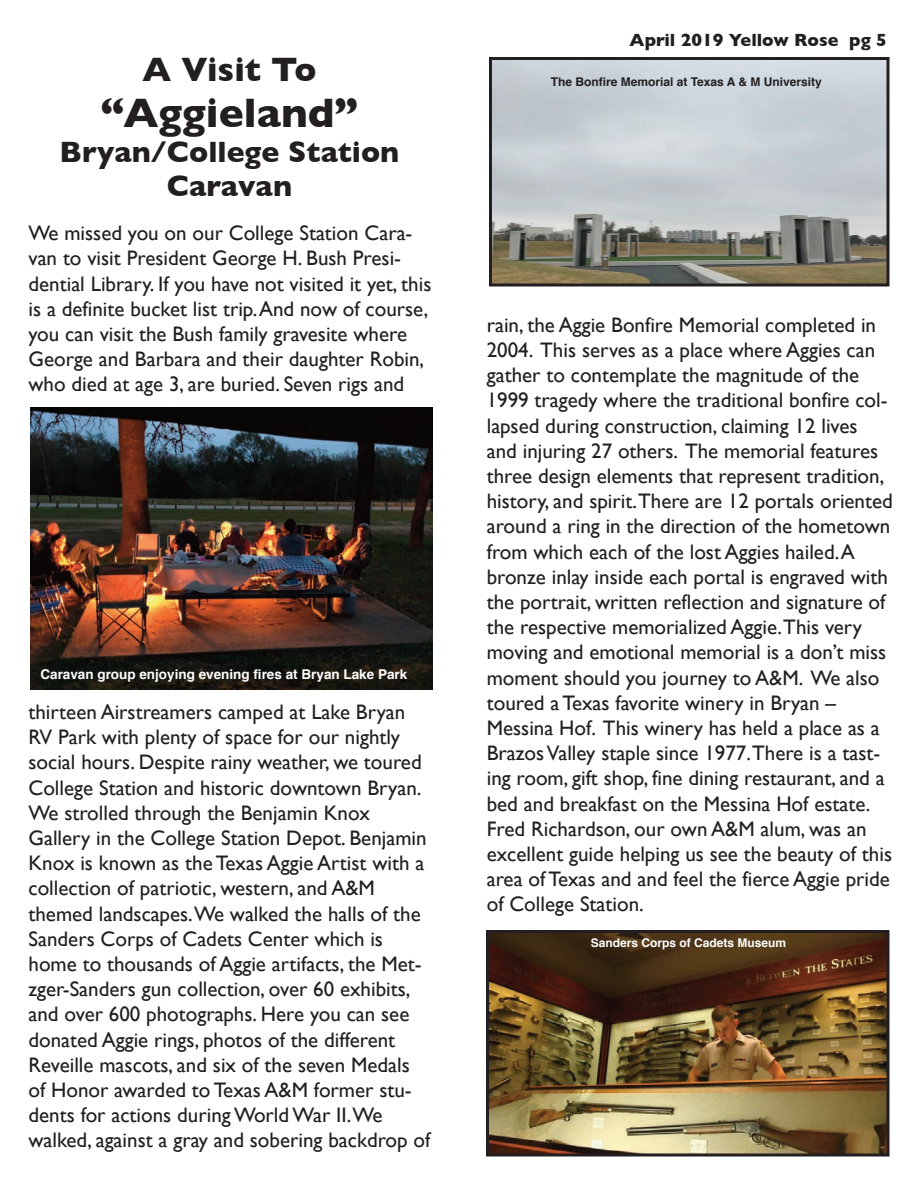
<style>
.page{position:relative;width:918px;height:1188px;background:#fff}
.page>*{position:absolute;margin:0;border:0;box-sizing:border-box;transform-origin:0 0}
.t1{font:700 42px "Gill Sans";color:#231f20}
.t2{font:700 34.5px "Gill Sans";color:#231f20}
.t3{font:700 30px/34.5px "Gill Sans";color:#231f20;text-align:center}
.t4{font:21px/25.2px "Gill Sans";color:#231f20}
.t5{font:700 18px "Gill Sans";color:#231f20}
.t6{font:700 13.5px "Helvetica";color:#fff}
.t7{font:700 12px "Helvetica";color:#231f20}
.t8{font:700 12px "Helvetica";color:#fff}
</style>
<div class="page">
<img style="left:493px;top:61px;width:393px;height:221px">
<div style="left:489px;top:57px;width:401px;height:229px;border:3px solid #231f20"></div>
<img style="left:30px;top:407px;width:402px;height:283px">
<img style="left:490px;top:934px;width:396px;height:218px">
<div style="left:486px;top:930px;width:404px;height:226px;border:3px solid #231f20"></div>
<h2 class="t2" style="left:143px;top:49px;width:175px">A Visit To</h2>
<h1 class="t1" style="left:101px;top:88px;width:259px">“Aggieland”</h1>
<h3 class="t3" style="left:60px;top:134px;width:341px">Bryan/College Station<br>Caravan</h3>
<p class="t4" style="left:28px;top:220px;width:404px">We missed you on our College Station Cara&shy;van to visit President George H. Bush Presi&shy;dential Library. If you have not visited it yet, this is a definite bucket list trip. And now of course, you can visit the Bush family gravesite where George and Barbara and their daughter Robin, who died at age 3, are buried. Seven rigs and</p>
<p class="t6" style="left:40px;top:669px;width:368px">Caravan group enjoying evening fires at Bryan Lake Park</p>
<p class="t4" style="left:28px;top:699px;width:403px">thirteen Airstreamers camped at Lake Bryan RV Park with plenty of space for our nightly social hours. Despite rainy weather, we toured College Station and historic downtown Bryan.<br>We strolled through the Benjamin Knox Gallery in the College Station Depot. Benjamin Knox is known as the Texas Aggie Artist with a collection of patriotic, western, and A&amp;M themed landscapes.We walked the halls of the Sanders Corps of Cadets Center which is home to thousands of Aggie artifacts, the Met&shy;zger-Sanders gun collection, over 60 exhibits, and over 600 photographs. Here you can see donated Aggie rings, photos of the different Reveille mascots, and six of the seven Medals of Honor awarded to Texas A&amp;M former stu&shy;dents for actions during World War II.We walked, against a gray and sobering backdrop of</p>
<p class="t5" style="left:630px;top:30px;width:259px">April 2019 Yellow Rose pg 5</p>
<p class="t7" style="left:551px;top:76px;width:272px">The Bonfire Memorial at Texas A &amp; M University</p>
<p class="t4" style="left:487px;top:312px;width:408px">rain, the Aggie Bonfire Memorial completed in 2004. This serves as a place where Aggies can gather to contemplate the magnitude of the 1999 tragedy where the traditional bonfire col&shy;lapsed during construction, claiming 12 lives and injuring 27 others. The memorial features three design elements that represent tradition, history, and spirit.There are 12 portals oriented around a ring in the direction of the hometown from which each of the lost Aggies hailed. A bronze inlay inside each portal is engraved with the portrait, written reflection and signature of the respective memorialized Aggie.This very moving and emotional memorial is a don’t miss moment should you journey to A&amp;M. We also toured a Texas favorite winery in Bryan – Messina Hof. This winery has held a place as a Brazos Valley staple since 1977.There is a tast&shy;ing room, gift shop, fine dining restaurant, and a bed and breakfast on the Messina Hof estate.<br>Fred Richardson, our own A&amp;M alum, was an excellent guide helping us see the beauty of this area of Texas and and feel the fierce Aggie pride of College Station.</p>
<p class="t8" style="left:591px;top:938px;width:197px">Sanders Corps of Cadets Museum</p>
</div>
